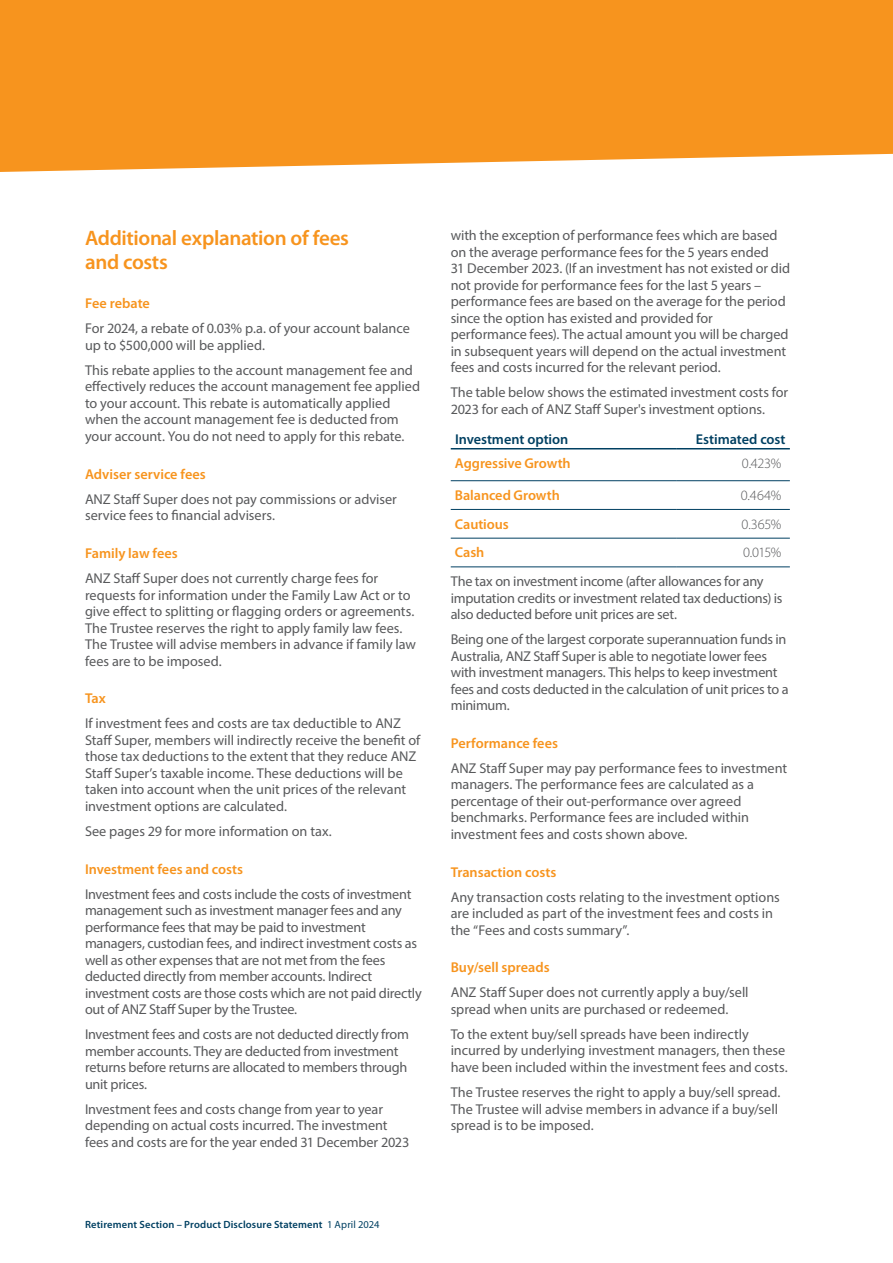
<style>
.page{position:relative;width:893px;height:1263px;background:#fff}
.page>*{position:absolute;margin:0;border:0;box-sizing:border-box;transform-origin:0 0}
.t1{font:600 21px/24px "Myriad Pro";letter-spacing:-.015em;color:#f7941e}
.t2{font:14.25px/16.5px "Myriad Pro";letter-spacing:-.005em;color:#58595b}
.t3{font:600 14.25px "Myriad Pro";color:#f7941e}
.t4{font:600 14.25px "Myriad Pro";color:#004062}
.t5{font:300 14.25px "Myriad Pro";letter-spacing:-.015em;color:#58595b}
.t6{font:600 10.5px "Myriad Pro";letter-spacing:.015em;color:#004062}
.s1{font-weight:400}
</style>
<div class="page">
<div style="left:0;top:0;width:893px;height:172px;background:#f7941e"></div>
<hr style="left:676px;top:480px;width:114px;height:1px;background:#004062">
<hr style="left:451px;top:480px;width:225px;height:1px;background:#004062">
<hr style="left:676px;top:509px;width:114px;height:1px;background:#004062">
<hr style="left:451px;top:509px;width:225px;height:1px;background:#004062">
<hr style="left:676px;top:538px;width:114px;height:1px;background:#004062">
<hr style="left:676px;top:567px;width:114px;height:1px;background:#004062">
<hr style="left:451px;top:538px;width:225px;height:1px;background:#004062">
<hr style="left:451px;top:567px;width:225px;height:1px;background:#004062">
<hr style="left:451px;top:448px;width:225px;height:1px;background:#004062">
<hr style="left:676px;top:448px;width:114px;height:1px;background:#004062">
<h1 class="t1" style="left:85px;top:226px;width:265px">Additional explanation of fees and costs</h1>
<p class="t3" style="left:85px;top:295px;width:66px">Fee rebate</p>
<p class="t2" style="left:85px;top:320px;width:326px">For 2024, a rebate of 0.03% p.a. of your account balance up to $500,000 will be applied.</p>
<p class="t2" style="left:85px;top:362px;width:337px">This rebate applies to the account management fee and effectively reduces the account management fee applied to your account. This rebate is automatically applied when the account management fee is deducted from your account. You do not need to apply for this rebate.</p>
<p class="t3" style="left:85px;top:465px;width:122px">Adviser service fees</p>
<p class="t2" style="left:85px;top:490px;width:313px">ANZ Staff Super does not pay commissions or adviser service fees to financial advisers.</p>
<p class="t3" style="left:85px;top:544px;width:94px">Family law fees</p>
<p class="t2" style="left:85px;top:570px;width:333px">ANZ Staff Super does not currently charge fees for requests for information under the Family Law Act or to give effect to splitting or flagging orders or agreements.<br>The Trustee reserves the right to apply family law fees.<br>The Trustee will advise members in advance if family law fees are to be imposed.</p>
<p class="t3" style="left:85px;top:689px;width:22px">Tax</p>
<p class="t2" style="left:85px;top:715px;width:337px">If investment fees and costs are tax deductible to ANZ Staff Super, members will indirectly receive the benefit of those tax deductions to the extent that they reduce ANZ Staff Super’s taxable income. These deductions will be taken into account when the unit prices of the relevant investment options are calculated.</p>
<p class="t2" style="left:85px;top:822px;width:248px">See pages 29 for more information on tax.</p>
<p class="t3" style="left:85px;top:860px;width:160px">Investment fees and costs</p>
<p class="t2" style="left:85px;top:885px;width:338px">Investment fees and costs include the costs of investment management such as investment manager fees and any performance fees that may be paid to investment managers, custodian fees, and indirect investment costs as well as other expenses that are not met from the fees deducted directly from member accounts. Indirect investment costs are those costs which are not paid directly out of ANZ Staff Super by the Trustee.</p>
<p class="t2" style="left:85px;top:1026px;width:325px">Investment fees and costs are not deducted directly from member accounts. They are deducted from investment returns before returns are allocated to members through unit prices.</p>
<p class="t2" style="left:85px;top:1100px;width:326px">Investment fees and costs change from year to year depending on actual costs incurred. The investment fees and costs are for the year ended 31 December 2023</p>
<p class="t6" style="left:85px;top:1218px;width:296px">Retirement Section – Product Disclosure Statement <span class="s1">1 April 2024</span></p>
<p class="t2" style="left:451px;top:227px;width:341px">with the exception of performance fees which are based on the average performance fees for the 5 years ended<br>31 December 2023. (If an investment has not existed or did not provide for performance fees for the last 5 years – performance fees are based on the average for the period since the option has existed and provided for performance fees). The actual amount you will be charged in subsequent years will depend on the actual investment fees and costs incurred for the relevant period.</p>
<p class="t2" style="left:451px;top:384px;width:339px">The table below shows the estimated investment costs for<br>2023 for each of ANZ Staff Super's investment options.</p>
<p class="t4" style="left:455px;top:431px;width:115px">Investment option</p>
<p class="t4" style="left:696px;top:431px;width:91px">Estimated cost</p>
<p class="t3" style="left:455px;top:454px;width:117px">Aggressive Growth</p>
<p class="t5" style="left:742px;top:455px;width:41px">0.423%</p>
<p class="t3" style="left:455px;top:486px;width:106px">Balanced Growth</p>
<p class="t5" style="left:741px;top:487px;width:42px">0.464%</p>
<p class="t3" style="left:455px;top:515px;width:55px">Cautious</p>
<p class="t5" style="left:741px;top:515px;width:41px">0.365%</p>
<p class="t3" style="left:455px;top:543px;width:31px">Cash</p>
<p class="t5" style="left:743px;top:544px;width:40px">0.015%</p>
<p class="t2" style="left:451px;top:573px;width:333px">The tax on investment income (after allowances for any imputation credits or investment related tax deductions) is also deducted before unit prices are set.</p>
<p class="t2" style="left:451px;top:631px;width:339px">Being one of the largest corporate superannuation funds in Australia, ANZ Staff Super is able to negotiate lower fees with investment managers. This helps to keep investment fees and costs deducted in the calculation of unit prices to a minimum.</p>
<p class="t3" style="left:451px;top:734px;width:109px">Performance fees</p>
<p class="t2" style="left:451px;top:760px;width:338px">ANZ Staff Super may pay performance fees to investment managers. The performance fees are calculated as a percentage of their out-performance over agreed benchmarks. Performance fees are included within investment fees and costs shown above.</p>
<p class="t3" style="left:451px;top:863px;width:107px">Transaction costs</p>
<p class="t2" style="left:451px;top:888px;width:330px">Any transaction costs relating to the investment options are included as part of the investment fees and costs in the “Fees and costs summary”.</p>
<p class="t3" style="left:451px;top:958px;width:100px">Buy/sell spreads</p>
<p class="t2" style="left:451px;top:984px;width:299px">ANZ Staff Super does not currently apply a buy/sell spread when units are purchased or redeemed.</p>
<p class="t2" style="left:451px;top:1026px;width:338px">To the extent buy/sell spreads have been indirectly incurred by underlying investment managers, then these have been included within the investment fees and costs.</p>
<p class="t2" style="left:451px;top:1084px;width:331px">The Trustee reserves the right to apply a buy/sell spread.<br>The Trustee will advise members in advance if a buy/sell spread is to be imposed.</p>
</div>
